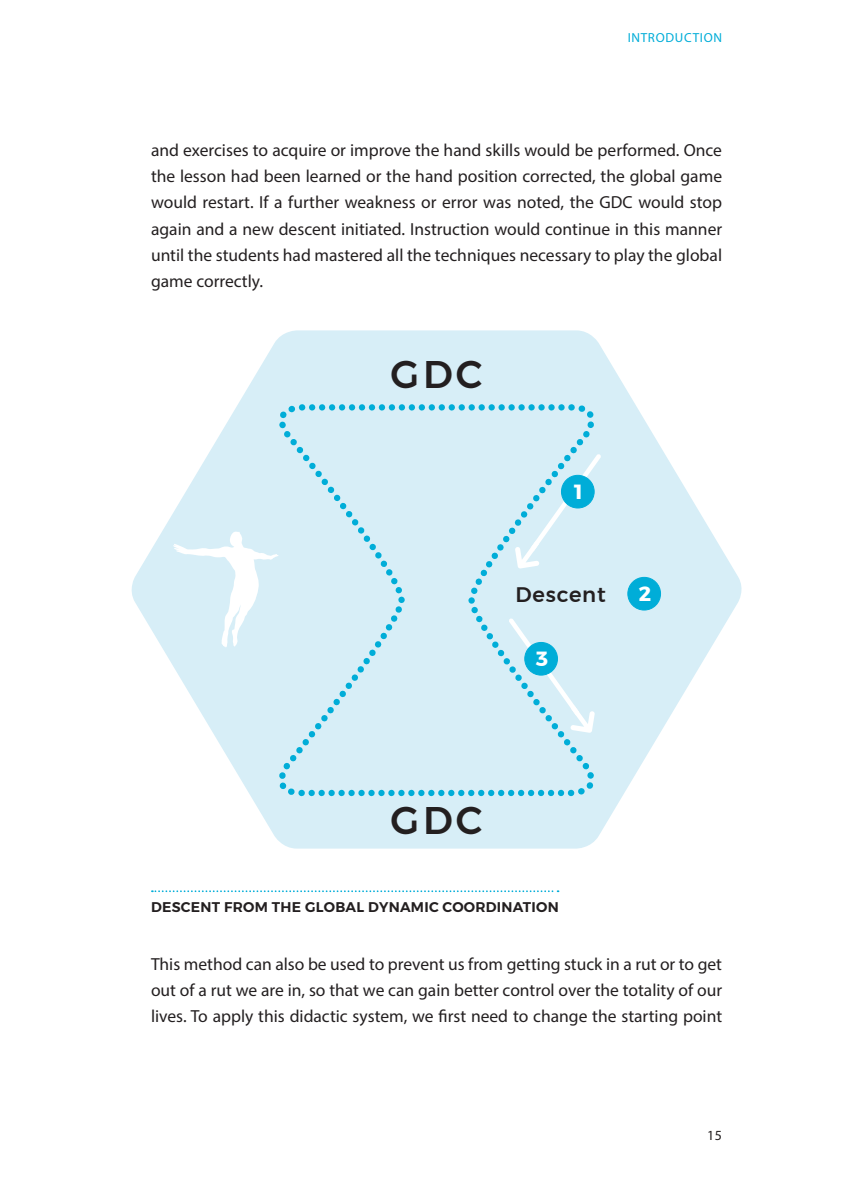
<style>
.page{position:relative;width:845px;height:1194px;background:#fff}
.page>*{position:absolute;margin:0;border:0;box-sizing:border-box;transform-origin:0 0}
.t1{font:500 38.32px "Montserrat";letter-spacing:.09em;color:#231f20}
.t2{font:500 21px "Montserrat";letter-spacing:.04em;color:#231f20}
.t3{font:700 20.47px "Montserrat";color:#fff}
.t4{font:17.5px/26.2px "Myriad Pro";color:#231f20;text-align:justify}
.t5{font:600 14px "Montserrat";letter-spacing:.02em;color:#231f20}
.t6{font:14px "Myriad Pro";color:#231f20}
.t7{font:13.12px "Myriad Pro";letter-spacing:.05em;color:#00add8}
</style>
<div class="page">
<svg style="left:152px;top:890px;width:406px;height:2px"></svg>
<svg style="left:131px;top:330px;width:611px;height:518px;fill:#d7eef7"></svg>
<div style="left:627px;top:577px;width:33px;height:33px;background:#00add8;border-radius:50%"></div>
<div style="left:627px;top:577px;width:33px;height:33px;border:1px solid #00add8;border-radius:50%"></div>
<svg style="left:173px;top:401px;width:427px;height:399px"></svg>
<p class="t7" style="left:627px;top:30px;width:96px">INTRODUCTION</p>
<p class="t4" style="left:151px;top:137px;width:572px">and exercises to acquire or improve the hand skills would be performed. Once the lesson had been learned or the hand position corrected, the global game would restart. If a further weakness or error was noted, the GDC would stop again and a new descent initiated. Instruction would continue in this manner until the students had mastered all the techniques necessary to play the global game correctly.</p>
<h1 class="t1" style="left:390px;top:344px;width:93px">GDC</h1>
<p class="t3" style="left:574px;top:475px;width:10px">1</p>
<p class="t2" style="left:515px;top:578px;width:92px">Descent</p>
<p class="t3" style="left:638px;top:577px;width:14px">2</p>
<p class="t3" style="left:535px;top:642px;width:14px">3</p>
<h1 class="t1" style="left:390px;top:790px;width:93px">GDC</h1>
<p class="t5" style="left:151px;top:896px;width:409px">DESCENT FROM THE GLOBAL DYNAMIC COORDINATION</p>
<p class="t4" style="left:151px;top:950px;width:572px">This method can also be used to prevent us from getting stuck in a rut or to get out of a rut we are in, so that we can gain better control over the totality of our lives. To apply this didactic system, we first need to change the starting point</p>
<p class="t6" style="left:706px;top:1126px;width:17px">15</p>
</div>
